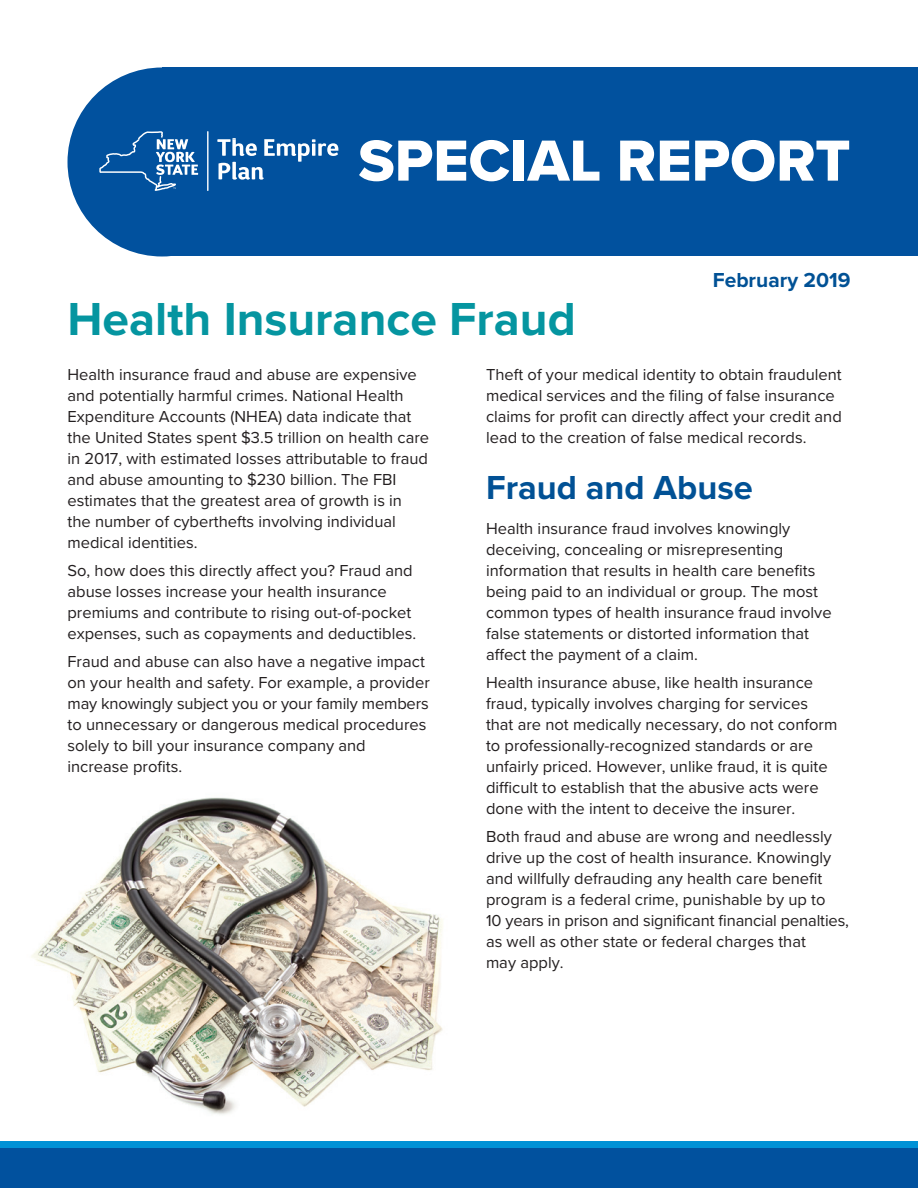
<style>
.page{position:relative;width:918px;height:1188px;background:#fff}
.page>*{position:absolute;margin:0;border:0;box-sizing:border-box;transform-origin:0 0}
.t1{font:60px "Proxima Nova Extrabld";color:#fff}
.t2{font:700 48px "Proxima Nova";color:#0595a0}
.t3{font:700 34.5px "Proxima Nova";color:#015195}
.t4{font:700 21px "Proxima Nova";color:#015195}
.t5{font:16.5px/21px "Proxima Nova";color:#231f20}
</style>
<div class="page">
<img style="left:31px;top:797px;width:412px;height:318px">
<div style="left:0;top:1148px;width:918px;height:40px;background:#01519e"></div>
<div style="left:0;top:1141px;width:918px;height:7px;background:#0091d6"></div>
<div style="left:163px;top:68px;width:755px;height:188px;background:#01519e"></div>
<div style="left:68px;top:68px;width:188px;height:188px;background:#01519e;border-radius:50%"></div>
<svg style="left:217px;top:138px;width:121px;height:42px"></svg>
<hr style="left:207px;top:131px;width:2px;height:60px;background:#fff">
<svg style="left:99px;top:131px;width:99px;height:60px"></svg>
<h1 class="t1" style="left:358px;top:116px;width:494px">SPECIAL REPORT</h1>
<h2 class="t2" style="left:68px;top:283px;width:510px">Health Insurance Fraud</h2>
<p class="t4" style="left:713px;top:264px;width:139px">February 2019</p>
<p class="t5" style="left:68px;top:364px;width:363px">Health insurance fraud and abuse are expensive and potentially harmful crimes. National Health Expenditure Accounts (NHEA) data indicate that the United States spent $3.5 trillion on health care in 2017, with estimated losses attributable to fraud and abuse amounting to $230 billion. The FBI estimates that the greatest area of growth is in the number of cyberthefts involving individual medical identities.</p>
<p class="t5" style="left:68px;top:559px;width:350px">So, how does this directly affect you? Fraud and abuse losses increase your health insurance premiums and contribute to rising out-of-pocket expenses, such as copayments and deductibles.</p>
<p class="t5" style="left:68px;top:650px;width:364px">Fraud and abuse can also have a negative impact on your health and safety. For example, a provider may knowingly subject you or your family members to unnecessary or dangerous medical procedures solely to bill your insurance company and increase profits.</p>
<p class="t5" style="left:486px;top:364px;width:357px">Theft of your medical identity to obtain fraudulent medical services and the filing of false insurance claims for profit can directly affect your credit and lead to the creation of false medical records.</p>
<h3 class="t3" style="left:486px;top:462px;width:268px">Fraud and Abuse</h3>
<p class="t5" style="left:486px;top:517px;width:347px">Health insurance fraud involves knowingly deceiving, concealing or misrepresenting information that results in health care benefits being paid to an individual or group. The most common types of health insurance fraud involve false statements or distorted information that affect the payment of a claim.</p>
<p class="t5" style="left:486px;top:671px;width:353px">Health insurance abuse, like health insurance fraud, typically involves charging for services that are not medically necessary, do not conform to professionally-recognized standards or are unfairly priced. However, unlike fraud, it is quite difficult to establish that the abusive acts were done with the intent to deceive the insurer.</p>
<p class="t5" style="left:486px;top:825px;width:364px">Both fraud and abuse are wrong and needlessly drive up the cost of health insurance. Knowingly and willfully defrauding any health care benefit program is a federal crime, punishable by up to<br>10 years in prison and significant financial penalties, as well as other state or federal charges that<br>may apply.</p>
</div>
